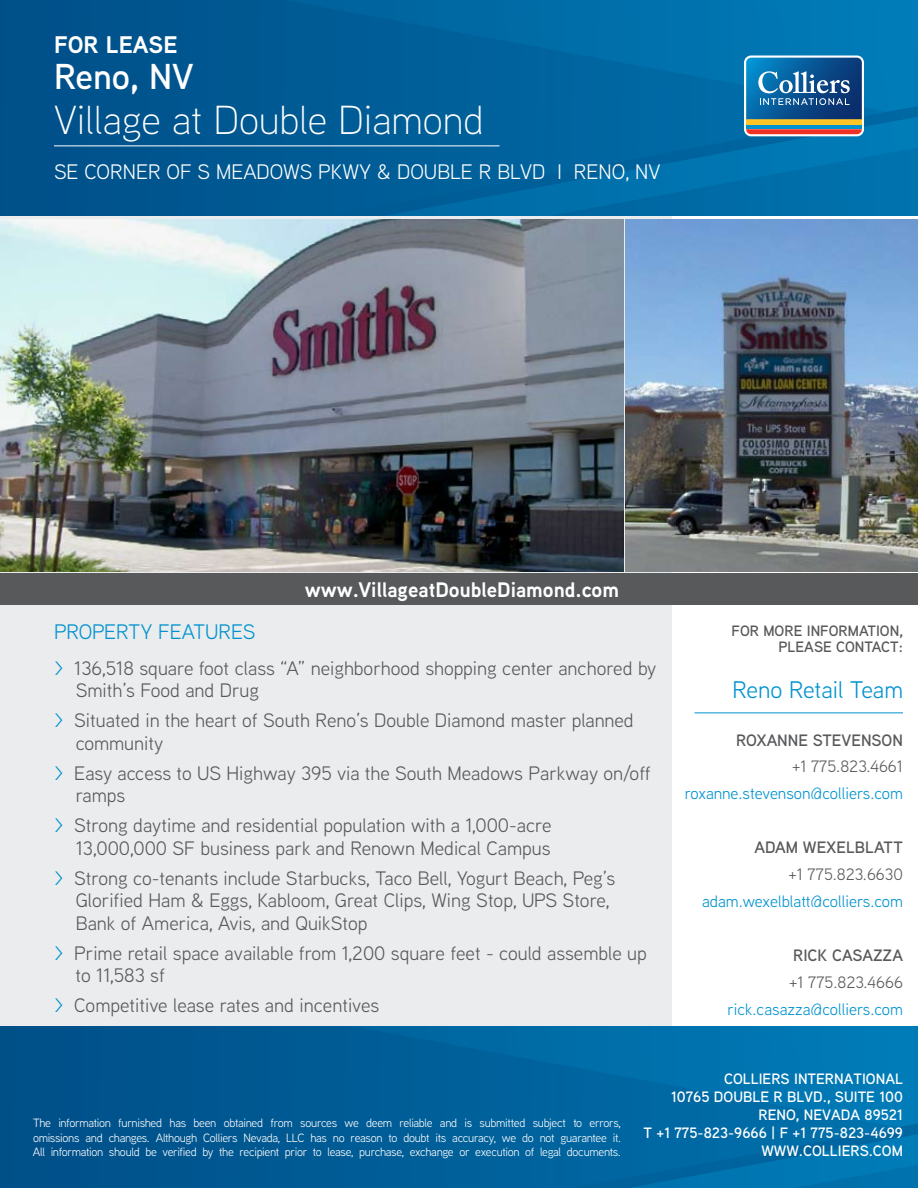
<style>
.page{position:relative;width:918px;height:1188px;background:#fff}
.page>*{position:absolute;margin:0;border:0;box-sizing:border-box;transform-origin:0 0}
.t1{font:300 40.5px "Aaux Next";color:#fff}
.t2{font:600 36px "Aaux Next";color:#fff}
.t3{font:24px "Aaux Next";color:#0092cf}
.t4{font:700 24px "Aaux Next";color:#fff}
.t5{font:21px "Aaux Next";color:#fff}
.t6{font:700 21px "Aaux Next";color:#fff}
.t7{font:21px "Aaux Next";letter-spacing:-.01em;color:#0092cf}
.t8{font:19.5px/22.5px "Aaux Next";color:#58595b}
.t9{font:16.5px "Aaux Next";color:#0092cf}
.t10{font:16.5px "Aaux Next";color:#58595b}
.t11{font:600 16.5px "Aaux Next";color:#58595b}
.t12{font:600 15px/18px "Aaux Next";color:#fff;text-align:right}
.t13{font:600 15px/16.5px "Aaux Next";color:#58595b;text-align:right}
.t14{font:12px/14.4px "Aaux Next";letter-spacing:-.03em;color:#fff;text-align:justify}
.s1{color:#0092cf}
</style>
<div class="page">
<div style="left:0;top:178px;width:672px;height:1010px;background:#ebeced"></div>
<img style="left:0;top:219px;width:623px;height:353px">
<img style="left:626px;top:219px;width:292px;height:353px">
<svg style="left:0;top:0;width:918px;height:216px;background:#00629c"></svg>
<svg style="left:744px;top:56px;width:120px;height:80px;background:#4d7899"></svg>
<hr style="left:54px;top:146px;width:446px;height:1px;background:#fff">
<svg style="left:0;top:1026px;width:918px;height:162px;background:#00629c"></svg>
<hr style="left:694px;top:712px;width:209px;height:1px;background:#0092cf">
<div style="left:0;top:574px;width:918px;height:31px;background:#58595b"></div>
<p class="t4" style="left:54px;top:27px;width:125px">FOR lease</p>
<h2 class="t2" style="left:54px;top:51px;width:141px">RENO, NV</h2>
<h1 class="t1" style="left:54px;top:93px;width:431px">Village at Double Diamond</h1>
<p class="t5" style="left:54px;top:157px;width:594px">Se Corner of S Meadows Pkwy &amp; Double R Blvd I Reno, NV</p>
<p class="t6" style="left:305px;top:574px;width:316px">www.VillageatDoubleDiamond.com</p>
<p class="t7" style="left:54px;top:617px;width:200px">Property Features</p>
<p class="t8" style="left:76px;top:656px;width:582px;text-indent:-22px"><span class="s1">&gt;</span> 136,518 square foot class “A” neighborhood shopping center anchored by<br>Smith’s Food and Drug</p>
<p class="t8" style="left:76px;top:708px;width:560px;text-indent:-22px"><span class="s1">&gt;</span> Situated in the heart of South Reno’s Double Diamond master planned community</p>
<p class="t8" style="left:76px;top:761px;width:576px;text-indent:-22px"><span class="s1">&gt;</span> Easy access to US Highway 395 via the South Meadows Parkway on/off ramps</p>
<p class="t8" style="left:54px;top:813px;width:499px;text-align:right"><span class="s1">&gt;</span> Strong daytime and residential population with a 1,000-acre<br>13,000,000 SF business park and Renown Medical Campus</p>
<p class="t8" style="left:76px;top:866px;width:541px;text-indent:-22px"><span class="s1">&gt;</span> Strong co-tenants include Starbucks, Taco Bell, Yogurt Beach, Peg’s<br>Glorified Ham &amp; Eggs, Kabloom, Great Clips, Wing Stop, UPS Store,<br>Bank of America, Avis, and QuikStop</p>
<p class="t8" style="left:75px;top:941px;width:573px;text-indent:-21px"><span class="s1">&gt;</span> Prime retail space available from 1,200 square feet - could assemble up to 11,583 sf</p>
<p class="t8" style="left:54px;top:993px;width:327px"><span class="s1">&gt;</span> Competitive lease rates and incentives</p>
<p class="t13" style="left:732px;top:622px;width:173px">FOR MORE INFORMATION,<br>PLEASE CONTACT:</p>
<p class="t3" style="left:732px;top:673px;width:172px">Reno Retail Team</p>
<p class="t11" style="left:736px;top:728px;width:166px">ROXANN E STEVENSON</p>
<p class="t10" style="left:792px;top:756px;width:112px">+1 775.823.4661</p>
<p class="t9" style="left:685px;top:783px;width:220px">roxanne.stevenson@colliers.com</p>
<p class="t11" style="left:754px;top:836px;width:150px">ADAM WEXELBLATT</p>
<p class="t10" style="left:789px;top:864px;width:116px">+1 775.823.6630</p>
<p class="t9" style="left:702px;top:891px;width:202px">adam.wexelblatt@colliers.com</p>
<p class="t11" style="left:793px;top:944px;width:111px">RICK CASAZZA</p>
<p class="t10" style="left:789px;top:972px;width:115px">+1 775.823.4666</p>
<p class="t9" style="left:728px;top:999px;width:177px">rick.casazza@colliers.com</p>
<p class="t14" style="left:33px;top:1116px;width:589px">The information furnished has been obtained from sources we deem reliable and is submitted subject to errors, omissions and changes. Although Colliers Nevada, LLC has no reason to doubt its accuracy, we do not guarantee it.<br>All information should be verified by the recipient prior to lease, purchase, exchange or execution of legal documents.</p>
<p class="t12" style="left:644px;top:1070px;width:261px">COLLIERS INTERNATIONAL<br>10765 DOUBLE R BLVD., SUITE 100<br>RENO, NEVADA 89521<br>T +1 775-823-9666 | F +1 775-823-4699<br>WWW.COLLIERS.COM</p>
</div>
